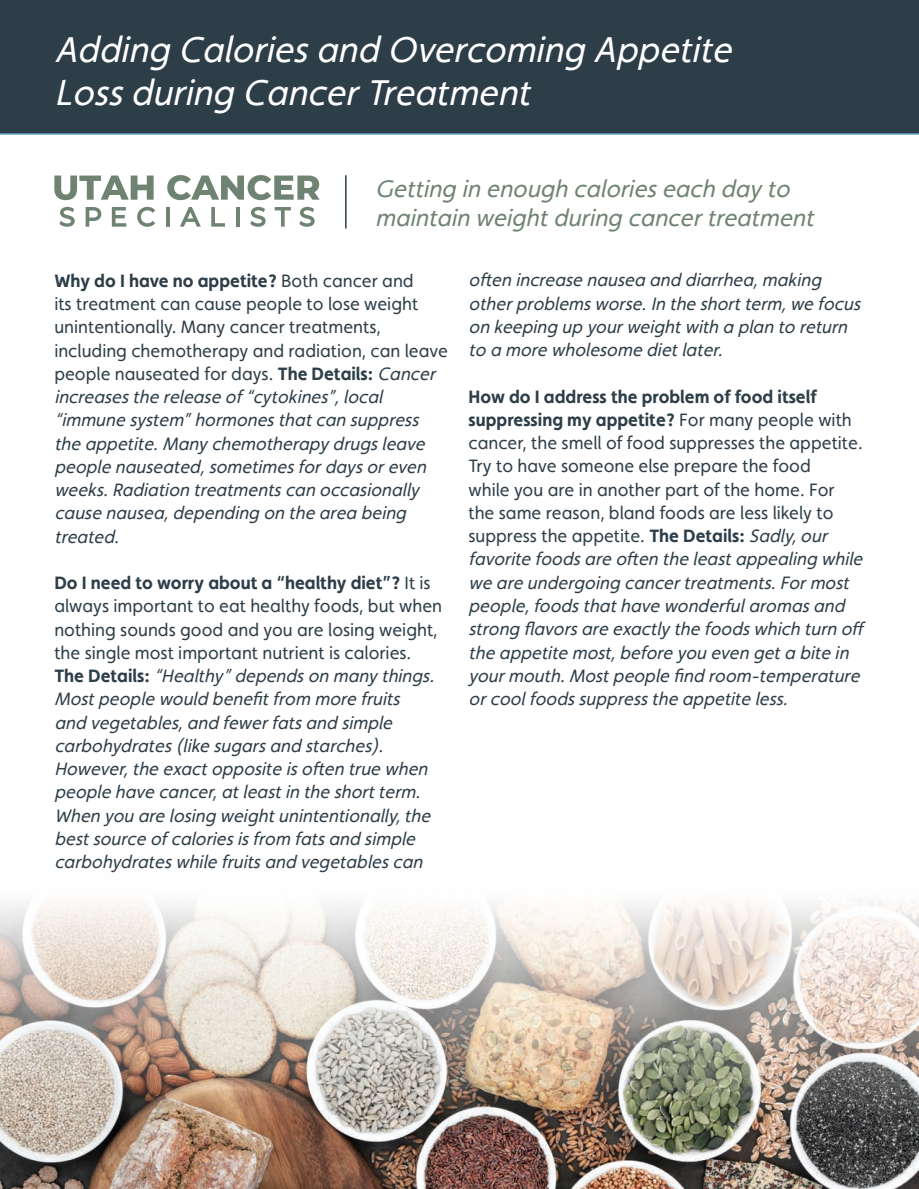
<style>
.page{position:relative;width:919px;height:1189px;background:#fff}
.page>*{position:absolute;margin:0;border:0;box-sizing:border-box;transform-origin:0 0}
.t1{font:italic 36px/43.2px "Faricy New W00";color:#fff}
.t2{font:italic 24px/28.8px "Faricy New W00";color:#6f8373}
.t3{font:italic 18px/23.2px "Faricy New W00";color:#2d3e49}
.s1{font-weight:700;font-style:normal}
.s2{font-style:normal}
</style>
<div class="page">
<img style="left:0;top:901px;width:919px;height:288px">
<div style="left:0;top:0;width:919px;height:134px;background:#2d3e49"></div>
<hr style="left:0;top:133px;width:919px;height:2px;background:#5899b3">
<hr style="left:345px;top:175px;width:1px;height:53px;background:#2d3e49">
<svg style="left:59px;top:207px;width:16px;height:20px"></svg>
<svg style="left:86px;top:207px;width:15px;height:20px"></svg>
<svg style="left:112px;top:207px;width:14px;height:20px"></svg>
<svg style="left:137px;top:207px;width:18px;height:20px"></svg>
<hr style="left:166px;top:207px;width:3px;height:20px;background:#6f8373">
<svg style="left:180px;top:207px;width:21px;height:20px"></svg>
<svg style="left:211px;top:207px;width:14px;height:20px"></svg>
<hr style="left:236px;top:207px;width:4px;height:20px;background:#6f8373">
<svg style="left:250px;top:207px;width:16px;height:20px"></svg>
<svg style="left:275px;top:207px;width:16px;height:20px"></svg>
<svg style="left:299px;top:207px;width:16px;height:20px"></svg>
<svg style="left:54px;top:176px;width:100px;height:24px"></svg>
<svg style="left:167px;top:175px;width:153px;height:25px"></svg>
<h1 class="t1" style="left:54px;top:27px;width:687px">Adding Caloriesand Overcoming Appetite<br>Lossduring CancerTreatment</h1>
<h2 class="t2" style="left:375px;top:175px;width:446px">Getting in enough calorieseach day to maintain weightduring cancertreatment</h2>
<p class="t3" style="left:54px;top:269px;width:395px"><span class="s1">Why do I have no appetite?</span> <span class="s2">Both cancer and<br>its treatment can cause people to lose weight unintentionally. Many cancer treatments, including chemotherapy and radiation, can leave people nauseated for days.</span> <span class="s1">The Details:</span> Cancer increasesthe release of “cytokines”,local “immune system”hormonesthatcan suppress the appetite.Many chemotherapy drugsleave people nauseated,sometimesfordaysoreven weeks.Radiation treatmentscan occasionally cause nausea,depending on the area being treated.</p>
<p class="t3" style="left:54px;top:571px;width:389px"><span class="s1">Do I need to worry about a “healthy diet”?</span> <span class="s2">It is always important to eat healthy foods, but when nothing sounds good and you are losing weight, the single most important nutrient is calories.<br></span><span class="s1">T h e D e t a i l s :</span> “Healthy”dependson many things.<br>Mostpeople would benefitfrom more fruits and vegetables,and fewerfatsand simple carbohydrates(like sugarsand starches).<br>However,the exactopposite isoften true when people have cancer,atleastin the shortterm.<br>When you are losing weightunintentionally,the bestsource of caloriesisfrom fatsand simple carbohydrateswhile fruitsand vegetablescan</p>
<p class="t3" style="left:468px;top:268px;width:397px">often increase nausea and diarrhea,making otherproblemsworse.In the shortterm,we focus on keeping up yourweightwith a plan to return to a more wholesome dietlater.</p>
<p class="t3" style="left:468px;top:385px;width:400px"><span class="s1">How do I address the problem of food itself suppressing my appetite?</span> <span class="s2">For many people with cancer, the smell of food suppresses the appetite.<br>Try to have someone else prepare the food<br>while you are in another part of the home. For<br>the same reason, bland foods are less likely to suppress the appetite.</span> <span class="s1">The Details:</span> Sadly,our favorite foodsare often the leastappealing while we are undergoing cancertreatments.Formost people,foodsthathave wonderfularomasand strong flavorsare exactly the foodswhich turn off the appetite most,before you even geta bite in yourmouth.Mostpeople find room-temperature orcoolfoodssuppressthe appetite less.</p>
</div>
